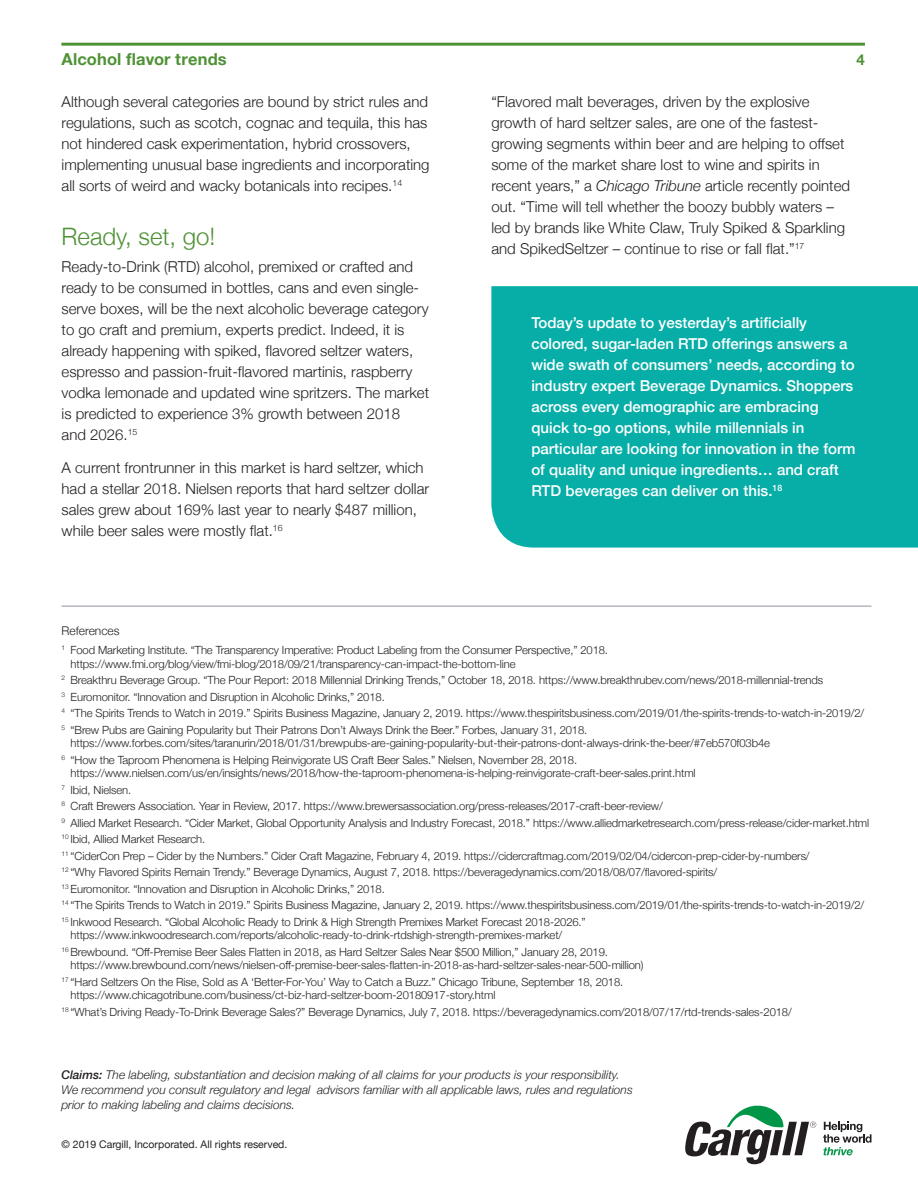
<style>
.page{position:relative;width:918px;height:1188px;background:#fff}
.page>*{position:absolute;margin:0;border:0;box-sizing:border-box;transform-origin:0 0}
.subhd-kim{font:300 24px "Helvetica Neue";color:#4f9236}
.t1{font:700 16.5px "Helvetica Neue";letter-spacing:.01em;color:#4f9236}
.t2{font:300 15px/21px "Helvetica Neue";color:#231f20}
.t3{font:500 15px/21px "Helvetica Neue";color:#fff}
.t4{font:700 15px "Helvetica Neue";color:#4f9236}
.FOOTNOTES{font:italic 300 12px/15px "Helvetica Neue";color:#231f20}
.FOOTNOTES-2{font:300 12px "Helvetica Neue";color:#231f20}
.FOOTNOTES-3{font:300 11.25px/13.5px "Helvetica Neue";letter-spacing:-.01em;color:#231f20}
.FOOTNOTES-4{font:10.5px "Helvetica Neue";color:#231f20}
.s1{font-style:italic}
.s2{font-weight:500}
</style>
<div class="page">
<hr style="left:61px;top:43px;width:804px;height:3px;background:#4f9236">
<div style="left:491px;top:286px;width:427px;height:262px;background:#07ada7"></div>
<svg style="left:685px;top:1105px;width:131px;height:59px"></svg>
<svg style="left:823px;top:1122px;width:49px;height:33px"></svg>
<hr style="left:62px;top:606px;width:810px;height:1px;background:#8f959d">
<h2 class="t1" style="left:61px;top:46px;width:167px">Alcohol flavor trends</h2>
<h3 class="t4" style="left:857px;top:48px;width:10px">4</h3>
<p class="t2" style="left:62px;top:90px;width:370px">Although several categories are bound by strict rules and regulations, such as scotch, cognac and tequila, this has not hindered cask experimentation, hybrid crossovers, implementing unusual base ingredients and incorporating all sorts of weird and wacky botanicals into recipes.<sup>14</sup></p>
<p class="subhd-kim" style="left:62px;top:217px;width:155px">Ready, set, go!</p>
<p class="t2" style="left:62px;top:255px;width:369px">Ready-to-Drink (RTD) alcohol, premixed or crafted and ready to be consumed in bottles, cans and even single&shy;serve boxes, will be the next alcoholic beverage category to go craft and premium, experts predict. Indeed, it is already happening with spiked, flavored seltzer waters, espresso and passion-fruit-flavored martinis, raspberry vodka lemonade and updated wine spritzers. The market is predicted to experience 3% growth between 2018<br>and 2026.<sup>15</sup></p>
<p class="t2" style="left:62px;top:456px;width:369px">A current frontrunner in this market is hard seltzer, which had a stellar 2018. Nielsen reports that hard seltzer dollar sales grew about 169% last year to nearly $487 million, while beer sales were mostly flat.<sup>16</sup></p>
<p class="t2" style="left:491px;top:90px;width:360px">“Flavored malt beverages, driven by the explosive growth of hard seltzer sales, are one of the fastest&shy;growing segments within beer and are helping to offset some of the market share lost to wine and spirits in recent years,” a <span class="s1">Chicago Tribune</span> article recently pointed out. “Time will tell whether the boozy bubbly waters – led by brands like White Claw, Truly Spiked &amp; Sparkling and SpikedSeltzer – continue to rise or fall flat.”<sup>17</sup></p>
<p class="t3" style="left:531px;top:310px;width:326px">Today’s update to yesterday’s artificially colored, sugar-laden RTD offerings answers a wide swath of consumers’ needs, according to industry expert Beverage Dynamics. Shoppers across every demographic are embracing quick to-go options, while millennials in particular are looking for innovation in the form of quality and unique ingredients… and craft RTD beverages can deliver on this.<sup>18</sup></p>
<p class="FOOTNOTES-2" style="left:62px;top:621px;width:60px">References</p>
<p class="FOOTNOTES-3" style="left:71px;top:643px;width:539px;text-indent:-9px"><sup>1</sup> Food Marketing Institute. “The Transparency Imperative: Product Labeling from the Consumer Perspective,” 2018. https://www.fmi.org/blog/view/fmi-blog/2018/09/21/transparency-can-impact-the-bottom-line</p>
<p class="FOOTNOTES-3" style="left:62px;top:673px;width:763px"><sup>2</sup> Breakthru Beverage Group. “The Pour Report: 2018 Millennial Drinking Trends,” October 18, 2018. https://www.breakthrubev.com/news/2018-millennial-trends</p>
<p class="FOOTNOTES-3" style="left:62px;top:689px;width:325px"><sup>3</sup> Euromonitor. “Innovation and Disruption in Alcoholic Drinks,” 2018.</p>
<p class="FOOTNOTES-3" style="left:62px;top:706px;width:804px"><sup>4</sup> “The Spirits Trends to Watch in 2019.” Spirits Business Magazine, January 2, 2019. https://www.thespiritsbusiness.com/2019/01/the-spirits-trends-to-watch-in-2019/2/</p>
<p class="FOOTNOTES-3" style="left:71px;top:722px;width:701px;text-indent:-9px"><sup>5</sup> “Brew Pubs are Gaining Popularity but Their Patrons Don’t Always Drink the Beer.” Forbes, January 31, 2018. https://www.forbes.com/sites/taranurin/2018/01/31/brewpubs-are-gaining-popularity-but-their-patrons-dont-always-drink-the-beer/#7eb570f03b4e</p>
<p class="FOOTNOTES-3" style="left:71px;top:752px;width:627px;text-indent:-9px"><sup>6</sup> “How the Taproom Phenomena is Helping Reinvigorate US Craft Beer Sales.” Nielsen, November 28, 2018. https://www.nielsen.com/us/en/insights/news/2018/how-the-taproom-phenomena-is-helping-reinvigorate-craft-beer-sales.print.html</p>
<p class="FOOTNOTES-3" style="left:62px;top:782px;width:71px"><sup>7</sup> Ibid, Nielsen.</p>
<p class="FOOTNOTES-3" style="left:62px;top:799px;width:603px"><sup>8</sup> Craft Brewers Association. Year in Review, 2017. https://www.brewersassociation.org/press-releases/2017-craft-beer-review/</p>
<p class="FOOTNOTES-3" style="left:62px;top:815px;width:809px"><sup>9</sup> Allied Market Research. “Cider Market, Global Opportunity Analysis and Industry Forecast, 2018.” https://www.alliedmarketresearch.com/press-release/cider-market.html</p>
<p class="FOOTNOTES-3" style="left:62px;top:832px;width:145px"><sup>10</sup> Ibid, Allied Market Research.</p>
<p class="FOOTNOTES-3" style="left:62px;top:848px;width:750px"><sup>11</sup> “CiderCon Prep – Cider by the Numbers.” Cider Craft Magazine, February 4, 2019. https://cidercraftmag.com/2019/02/04/cidercon-prep-cider-by-numbers/</p>
<p class="FOOTNOTES-3" style="left:62px;top:865px;width:657px"><sup>12</sup> “Why Flavored Spirits Remain Trendy.” Beverage Dynamics, August 7, 2018. https://beveragedynamics.com/2018/08/07/flavored-spirits/</p>
<p class="FOOTNOTES-3" style="left:62px;top:881px;width:325px"><sup>13</sup> Euromonitor. “Innovation and Disruption in Alcoholic Drinks,” 2018.</p>
<p class="FOOTNOTES-3" style="left:62px;top:898px;width:804px"><sup>14</sup> “The Spirits Trends to Watch in 2019.” Spirits Business Magazine, January 2, 2019. https://www.thespiritsbusiness.com/2019/01/the-spirits-trends-to-watch-in-2019/2/</p>
<p class="FOOTNOTES-3" style="left:71px;top:914px;width:517px;text-indent:-9px"><sup>15</sup> Inkwood Research. “Global Alcoholic Ready to Drink &amp; High Strength Premixes Market Forecast 2018-2026.” https://www.inkwoodresearch.com/reports/alcoholic-ready-to-drink-rtdshigh-strength-premixes-market/</p>
<p class="FOOTNOTES-3" style="left:71px;top:944px;width:575px;text-indent:-9px"><sup>16</sup> Brewbound. “Off-Premise Beer Sales Flatten in 2018, as Hard Seltzer Sales Near $500 Million,” January 28, 2019. https://www.brewbound.com/news/nielsen-off-premise-beer-sales-flatten-in-2018-as-hard-seltzer-sales-near-500-million)</p>
<p class="FOOTNOTES-3" style="left:71px;top:974px;width:554px;text-indent:-9px"><sup>17</sup> “Hard Seltzers On the Rise, Sold as A ‘Better-For-You’ Way to Catch a Buzz.” Chicago Tribune, September 18, 2018. https://www.chicagotribune.com/business/ct-biz-hard-seltzer-boom-20180917-story.html</p>
<p class="FOOTNOTES-3" style="left:62px;top:1004px;width:732px"><sup>18</sup> “What’s Driving Ready-To-Drink Beverage Sales?” Beverage Dynamics, July 7, 2018. https://beveragedynamics.com/2018/07/17/rtd-trends-sales-2018/</p>
<p class="FOOTNOTES" style="left:61px;top:1066px;width:573px"><span class="s2">Claims:</span> The labeling, substantiation and decision making of all claims for your products is your responsibility.<br>We recommend you consult regulatory and legal advisors familiar with all applicable laws, rules and regulations prior to making labeling and claims decisions.</p>
<p class="FOOTNOTES-4" style="left:62px;top:1136px;width:227px">© 2019 Cargill, Incorporated. All rights reserved.</p>
</div>
